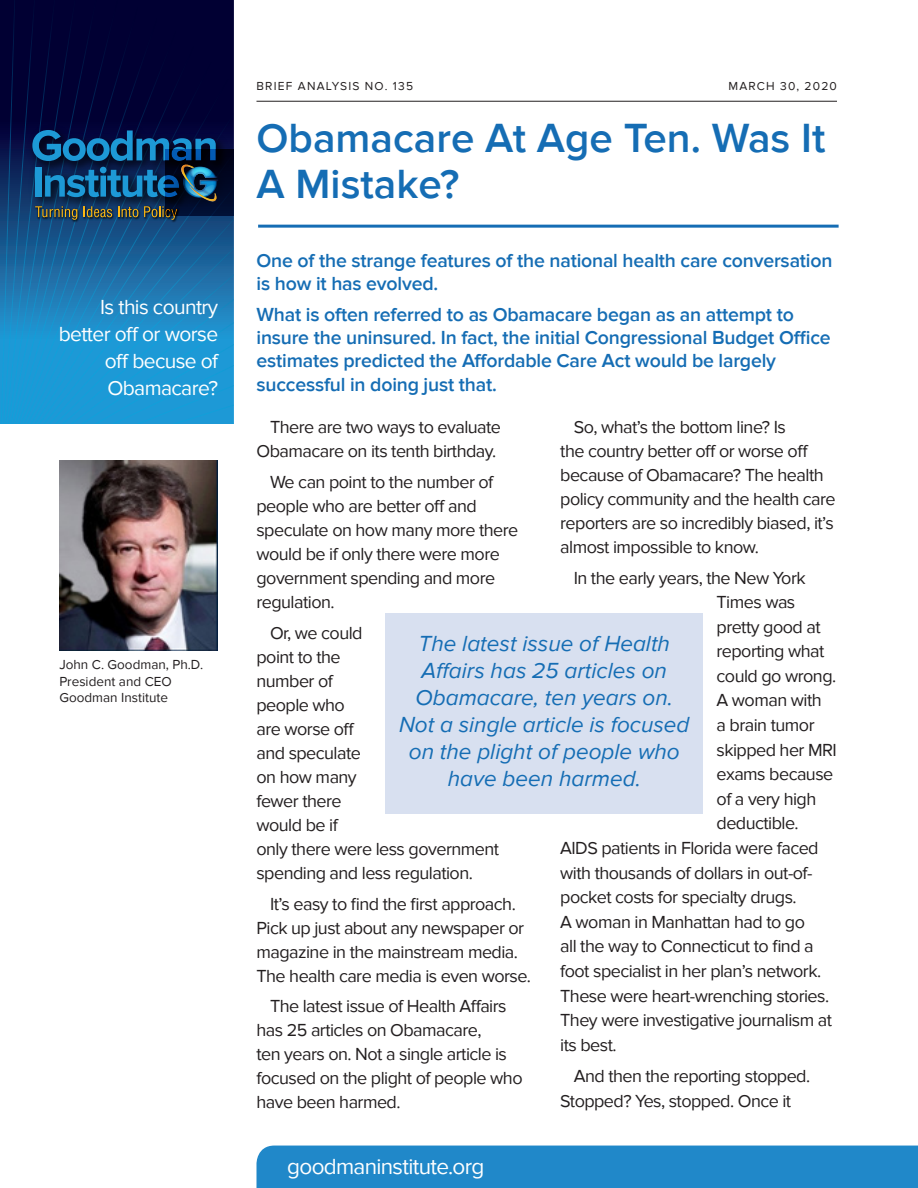
<style>
.page{position:relative;width:918px;height:1188px;background:#fff}
.page>*{position:absolute;margin:0;border:0;box-sizing:border-box;transform-origin:0 0}
.Headline{font:600 42px/46.5px "Proxima Nova";color:#156db4}
.Callouts{font:italic 22.5px/27px "Proxima Nova";color:#156db4;text-align:center}
.t1{font:22.5px "Proxima Nova";letter-spacing:-.03em;color:#fff}
.body_text{font:21px/27px "Proxima Nova";letter-spacing:-.03em;color:#fff;text-align:right}
.Intro_text{font:600 19.5px/23.4px "Proxima Nova";letter-spacing:-.01em;color:#156db4}
.body_text-2{font:18px/24px "Proxima Nova";letter-spacing:-.03em;color:#231f20}
.body_text-3{font:13.5px "Proxima Nova";color:#231f20}
.BA_Number_and_Date{font:12px "Proxima Nova";letter-spacing:.1em;color:#231f20}
</style>
<div class="page">
<svg style="left:0;top:0;width:234px;height:423px;background:#114b7f"></svg>
<hr style="left:256px;top:101px;width:581px;height:1px;background:#231f20">
<hr style="left:258px;top:225px;width:581px;height:3px;background:#156db4">
<div style="left:256px;top:1146px;width:662px;height:42px;background:#2088c9"></div>
<img style="left:59px;top:460px;width:158px;height:191px">
<div style="left:386px;top:613px;width:317px;height:201px;background:#d8e0f0"></div>
<p class="body_text" style="left:59px;top:293px;width:161px">Is this country better off or worse off becuse of<br>Obamacare?</p>
<p class="body_text-3" style="left:59px;top:657px;width:145px">John C. Goodman, Ph.D.</p>
<p class="body_text-3" style="left:59px;top:673px;width:114px">President and CEO</p>
<p class="body_text-3" style="left:59px;top:690px;width:110px">Goodman Institute</p>
<p class="BA_Number_and_Date" style="left:256px;top:80px;width:158px">BRIEF ANALYSIS NO. 135</p>
<p class="BA_Number_and_Date" style="left:728px;top:80px;width:110px">MARCH 30, 2020</p>
<p class="Headline" style="left:256px;top:116px;width:570px">Obamacare At Age Ten. Was It<br>A Mistake?</p>
<p class="Intro_text" style="left:256px;top:249px;width:577px">One of the strange features of the national health care conversation is how it has evolved.</p>
<p class="Intro_text" style="left:256px;top:303px;width:576px">What is often referred to as Obamacare began as an attempt to insure the uninsured. In fact, the initial Congressional Budget Office estimates predicted the Affordable Care Act would be largely successful in doing just that.</p>
<p class="body_text-2" style="left:256px;top:416px;width:246px;text-align:right">There are two ways to evaluate<br>Obamacare on its tenth birthday.</p>
<p class="body_text-2" style="left:256px;top:470px;width:263px;text-indent:14px">We can point to the number of people who are better off and speculate on how many more there would be if only there were more government spending and more regulation.</p>
<p class="body_text-2" style="left:256px;top:621px;width:244px;text-indent:14px">Or, we could<br>point to the<br>number of<br>people who<br>are worse off<br>and speculate<br>on how many<br>fewer there<br>would be if<br>only there were less government spending and less regulation.</p>
<p class="body_text-2" style="left:256px;top:892px;width:276px;text-indent:14px">It’s easy to find the first approach.<br>Pick up just about any newspaper or magazine in the mainstream media.<br>The health care media is even worse.</p>
<p class="body_text-2" style="left:256px;top:995px;width:268px;text-indent:14px">The latest issue of Health Affairs has 25 articles on Obamacare,<br>ten years on. Not a single article is focused on the plight of people who have been harmed.</p>
<p class="body_text-2" style="left:560px;top:416px;width:277px;text-indent:14px">So, what’s the bottom line? Is<br>the country better off or worse off because of Obamacare? The health policy community and the health care reporters are so incredibly biased, it’s almost impossible to know.</p>
<p class="body_text-2" style="left:574px;top:566px;width:233px">In the early years, the New York</p>
<p class="body_text-2" style="left:717px;top:590px;width:80px">Times was</p>
<p class="body_text-2" style="left:717px;top:615px;width:106px">pretty good at</p>
<p class="body_text-2" style="left:717px;top:639px;width:109px">reporting what</p>
<p class="body_text-2" style="left:717px;top:664px;width:121px">could go wrong.</p>
<p class="body_text-2" style="left:717px;top:689px;width:107px">A woman with</p>
<p class="body_text-2" style="left:717px;top:713px;width:100px">a brain tumor</p>
<p class="body_text-2" style="left:717px;top:738px;width:122px">skipped her MRI</p>
<p class="body_text-2" style="left:717px;top:762px;width:118px">exams because</p>
<p class="body_text-2" style="left:717px;top:787px;width:101px">of a very high</p>
<p class="body_text-2" style="left:717px;top:812px;width:84px">deductible.</p>
<p class="body_text-2" style="left:560px;top:836px;width:260px">AIDS patients in Florida were faced</p>
<p class="body_text-2" style="left:560px;top:861px;width:254px">with thousands of dollars in out-of-</p>
<p class="body_text-2" style="left:560px;top:885px;width:238px">pocket costs for specialty drugs.</p>
<p class="body_text-2" style="left:560px;top:910px;width:246px">A woman in Manhattan had to go</p>
<p class="body_text-2" style="left:560px;top:935px;width:255px">all the way to Connecticut to find a</p>
<p class="body_text-2" style="left:560px;top:959px;width:262px">foot specialist in her plan’s network.</p>
<p class="body_text-2" style="left:560px;top:984px;width:270px">These were heart-wrenching stories.</p>
<p class="body_text-2" style="left:560px;top:1008px;width:273px">They were investigative journalism at</p>
<p class="body_text-2" style="left:560px;top:1033px;width:58px">its best.</p>
<p class="body_text-2" style="left:560px;top:1064px;width:252px;line-height:24.6px;text-indent:14px">And then the reporting stopped.<br>Stopped? Yes, stopped. Once it</p>
<p class="Callouts" style="left:399px;top:631px;width:292px">The latest issue of Health<br>Affairs has 25 articles on<br>Obamacare, ten years on.<br>Not a single article is focused on the plight of people who have been harmed.</p>
<p class="t1" style="left:287px;top:1153px;width:199px">goodmaninstitute.org</p>
</div>
